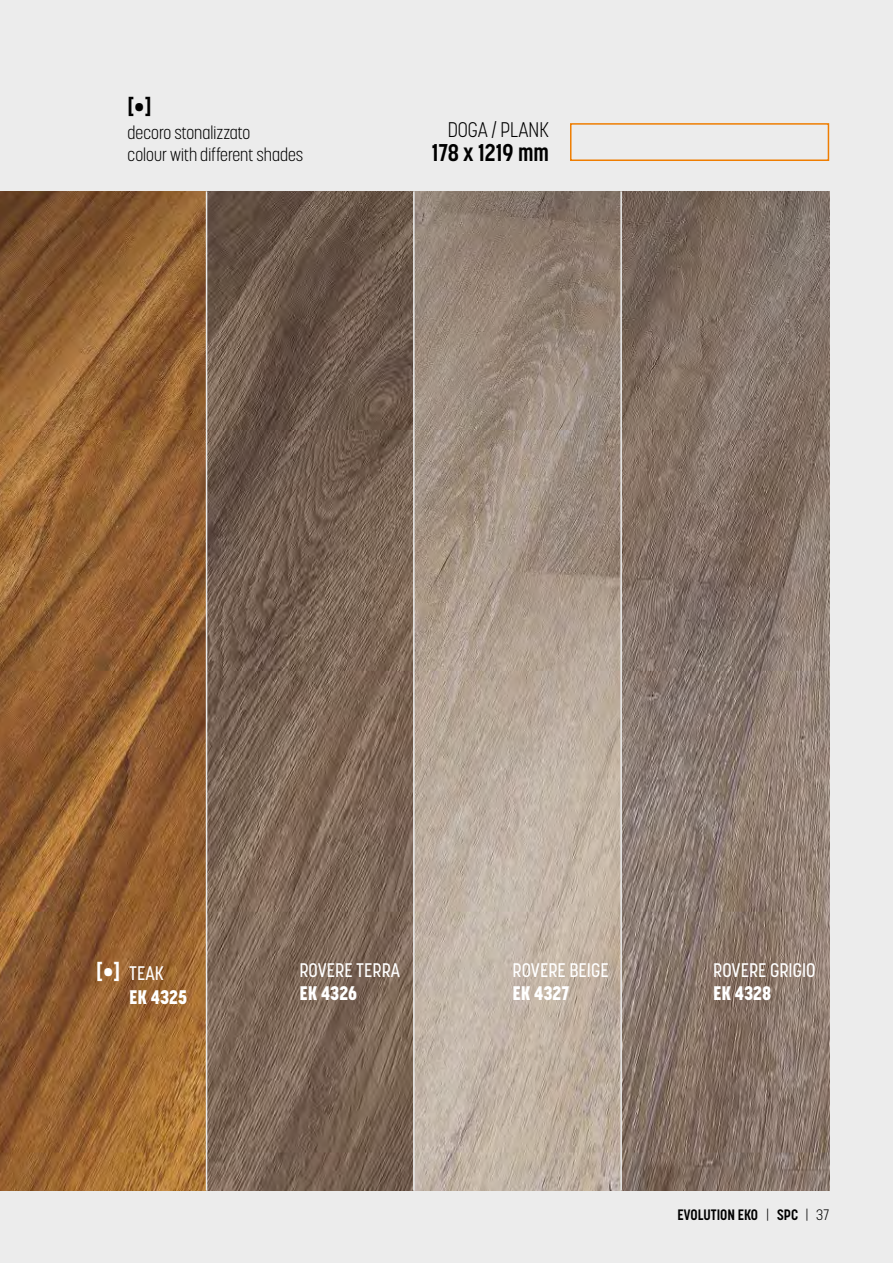
<style>
.page{position:relative;width:893px;height:1263px;background:#ececec}
.page>*{position:absolute;margin:0;border:0;box-sizing:border-box;transform-origin:0 0}
.t1{font:700 24px "Korolev Condensed";color:#000}
.t2{font:300 21px "Korolev Condensed";color:#000}
.t3{font:500 19.5px "Korolev Condensed";color:#fff}
.t4{font:800 19.5px/23.4px "Korolev Condensed";color:#fff}
.t5{font:300 18px/21.6px "Korolev Condensed";color:#000}
.t6{font:700 15px "Korolev Condensed";color:#000}
.s1{font-weight:700;font-size:24px}
.s2{font-weight:500}
.s3{font-weight:300}
</style>
<div class="page">
<img style="left:0;top:191px;width:829px;height:1000px">
<div style="left:570px;top:123px;width:259px;height:38px;border:2px solid #ef7d00"></div>
<hr style="left:206px;top:191px;width:1px;height:1000px;background:#ececec">
<hr style="left:413px;top:191px;width:2px;height:1000px;background:#ececec">
<hr style="left:620px;top:191px;width:2px;height:1000px;background:#ececec">
<h1 class="t1" style="left:128px;top:93px;width:26px">[•]</h1>
<p class="t5" style="left:128px;top:122px;width:177px">decoro stonalizzato<br>colour with different shades</p>
<p class="t2" style="left:448px;top:117px;width:103px">DOGA / PLANK</p>
<h1 class="t1" style="left:432px;top:138px;width:118px">178 x 1219 mm</h1>
<p class="t4" style="left:129px;top:961px;width:60px;text-indent:-33px"><span class="s1">[•]</span> <span class="s2">TEAK<br></span>EK 4325</p>
<p class="t3" style="left:713px;top:958px;width:104px">ROVERE GRIGIO</p>
<p class="t3" style="left:299px;top:958px;width:102px">ROVERE TERRA</p>
<p class="t4" style="left:299px;top:981px;width:59px">EK 4326</p>
<p class="t3" style="left:513px;top:958px;width:98px">ROVERE BEIGE</p>
<p class="t4" style="left:513px;top:981px;width:58px">EK 4327</p>
<p class="t4" style="left:713px;top:981px;width:60px">EK 4328</p>
<p class="t6" style="left:678px;top:1206px;width:153px">EVOLUTION EKO <span class="s3">|</span> SPC <span class="s3">| 37</span></p>
</div>
